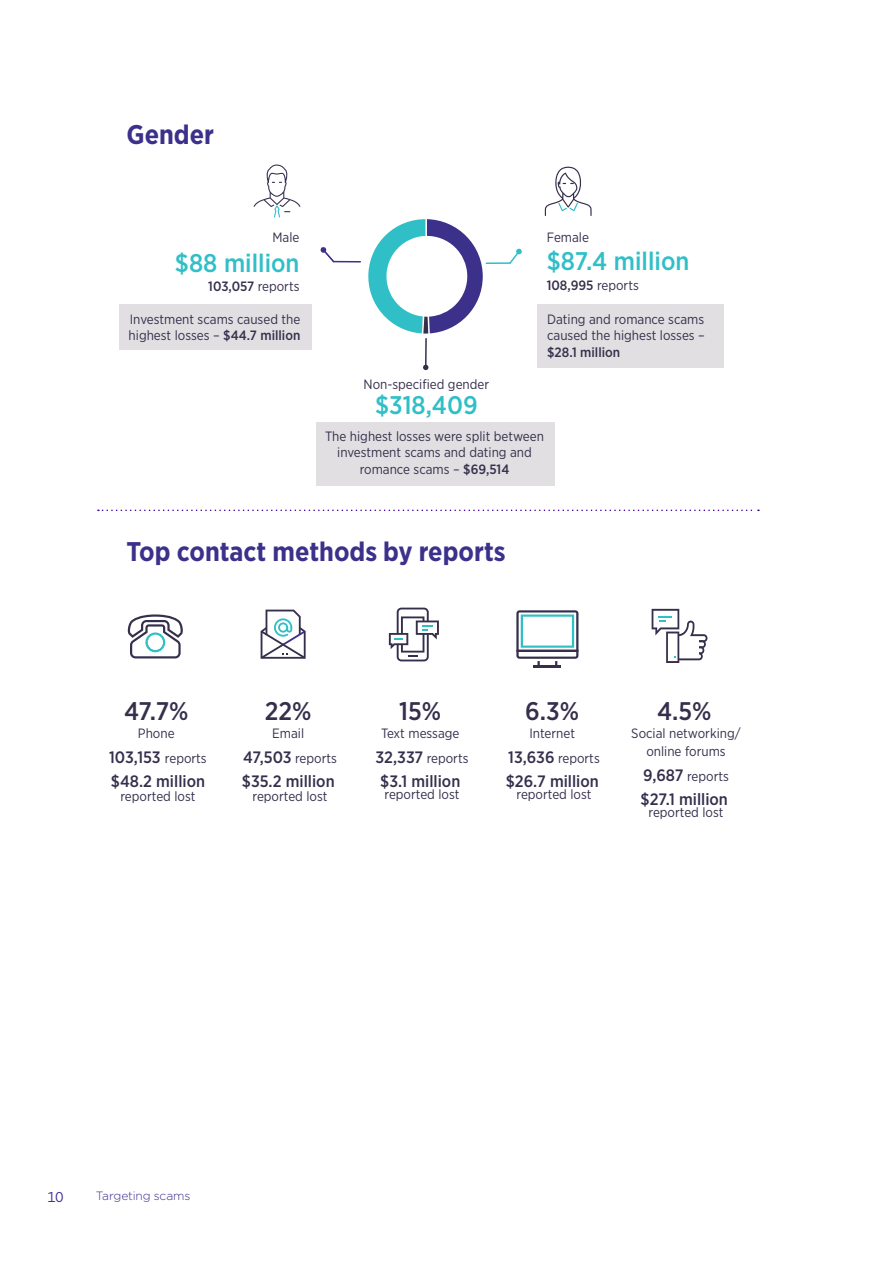
<style>
.page{position:relative;width:893px;height:1263px;background:#fff}
.page>*{position:absolute;margin:0;border:0;box-sizing:border-box;transform-origin:0 0}
.t1{font:700 27px "Gotham Narrow";color:#3b318b}
.t2{font:500 25.5px "Gotham Narrow";color:#30bfc7}
.t3{font:500 25.5px "Gotham Narrow";color:#362f4c}
.t4{font:500 16.5px/24px "Gotham Narrow";color:#362f4c}
.t5{font:14.25px "Gotham";color:#3b3092}
.t6{font:13.5px/16.5px "Gotham Narrow";color:#362f4c;text-align:center}
.t7{font:500 13.5px "Gotham Narrow";color:#362f4c}
.t8{font:300 12px "Gotham";letter-spacing:-.015em;color:#3b3092}
.s1{font-weight:400}
.s2{font-weight:500}
.s3{font-weight:400;font-size:13.5px}
.s4{font-weight:500;font-size:16.5px}
</style>
<div class="page">
<div style="left:538px;top:304px;width:186px;height:63px;background:#e1dfe1"></div>
<div style="left:119px;top:304px;width:192px;height:45px;background:#e1dfe1"></div>
<svg style="left:254px;top:165px;width:46px;height:53px"></svg>
<svg style="left:545px;top:167px;width:47px;height:49px"></svg>
<svg style="left:320px;top:247px;width:40px;height:16px"></svg>
<svg style="left:510px;top:248px;width:12px;height:16px"></svg>
<hr style="left:486px;top:262px;width:24px;height:2px;background:#30bfc7">
<svg style="left:98px;top:509px;width:661px;height:2px"></svg>
<svg style="left:368px;top:219px;width:115px;height:115px"></svg>
<hr style="left:425px;top:338px;width:2px;height:30px;background:#362f4c">
<svg style="left:423px;top:365px;width:5px;height:5px"></svg>
<svg style="left:261px;top:610px;width:45px;height:49px"></svg>
<svg style="left:389px;top:608px;width:50px;height:53px"></svg>
<svg style="left:128px;top:614px;width:55px;height:44px"></svg>
<svg style="left:652px;top:609px;width:55px;height:54px"></svg>
<svg style="left:516px;top:610px;width:62px;height:57px"></svg>
<div style="left:316px;top:423px;width:238px;height:63px;background:#e1dfe1"></div>
<p class="t1" style="left:127px;top:117px;width:89px">Gender</p>
<p class="t6" style="left:272px;top:229px;width:28px">Male</p>
<p class="t2" style="left:175px;top:247px;width:126px">$88 million</p>
<p class="t7" style="left:208px;top:278px;width:93px">103,057 <span class="s1">reports</span></p>
<p class="t6" style="left:129px;top:310px;width:173px;text-align:left">Investment scams caused the highest losses – <span class="s2">$44.7 million</span></p>
<p class="t6" style="left:547px;top:229px;width:44px">Female</p>
<p class="t2" style="left:547px;top:245px;width:144px">$87.4 million</p>
<p class="t7" style="left:547px;top:277px;width:94px">108,995 <span class="s1">reports</span></p>
<p class="t6" style="left:547px;top:310px;width:159px;text-align:justify">Dating and romance scams caused the highest losses – <span class="s2">$28.1 million</span></p>
<p class="t6" style="left:363px;top:376px;width:127px">Non-specified gender</p>
<p class="t2" style="left:375px;top:389px;width:104px">$318,409</p>
<p class="t6" style="left:387px;top:424px;width:81px"><span class="s2">4,035</span> reports</p>
<p class="t6" style="left:325px;top:427px;width:220px">The highest losses were split between investment scams and dating and romance scams – <span class="s2">$69,514</span></p>
<p class="t1" style="left:127px;top:534px;width:380px">Top contact methods by reports</p>
<p class="t3" style="left:124px;top:695px;width:66px">47.7%</p>
<p class="t6" style="left:138px;top:724px;width:38px">Phone</p>
<p class="t4" style="left:109px;top:745px;width:99px">103,153 <span class="s3">reports </span>$48.2 million</p>
<p class="t6" style="left:121px;top:787px;width:76px">reported lost</p>
<p class="t3" style="left:265px;top:695px;width:48px">22%</p>
<p class="t6" style="left:243px;top:720px;width:95px;line-height:25.5px">Email<br><span class="s4">47,503</span> reports</p>
<p class="t4" style="left:242px;top:769px;width:94px">$35.2 million</p>
<p class="t6" style="left:253px;top:787px;width:76px">reported lost</p>
<p class="t3" style="left:399px;top:695px;width:44px">15%</p>
<p class="t6" style="left:375px;top:720px;width:94px;line-height:25.5px">Text message<br><span class="s4">32,337</span> reports</p>
<p class="t4" style="left:380px;top:769px;width:82px">$3.1 million</p>
<p class="t6" style="left:385px;top:786px;width:76px">reported lost</p>
<p class="t3" style="left:525px;top:695px;width:55px">6.3%</p>
<p class="t6" style="left:508px;top:720px;width:93px;line-height:25.5px">Internet<br><span class="s4">13,636</span> reports</p>
<p class="t4" style="left:506px;top:769px;width:95px">$26.7 million</p>
<p class="t6" style="left:517px;top:786px;width:76px">reported lost</p>
<p class="t3" style="left:657px;top:695px;width:56px">4.5%</p>
<p class="t6" style="left:631px;top:724px;width:111px;line-height:18px">Social networking/ online forums</p>
<p class="t6" style="left:643px;top:768px;width:87px"><span class="s4">9,687</span> reports</p>
<p class="t4" style="left:641px;top:787px;width:89px">$27.1 million</p>
<p class="t6" style="left:649px;top:804px;width:76px">reported lost</p>
<p class="t5" style="left:47px;top:1188px;width:18px">10</p>
<p class="t8" style="left:96px;top:1188px;width:96px">Targeting scams</p>
</div>
